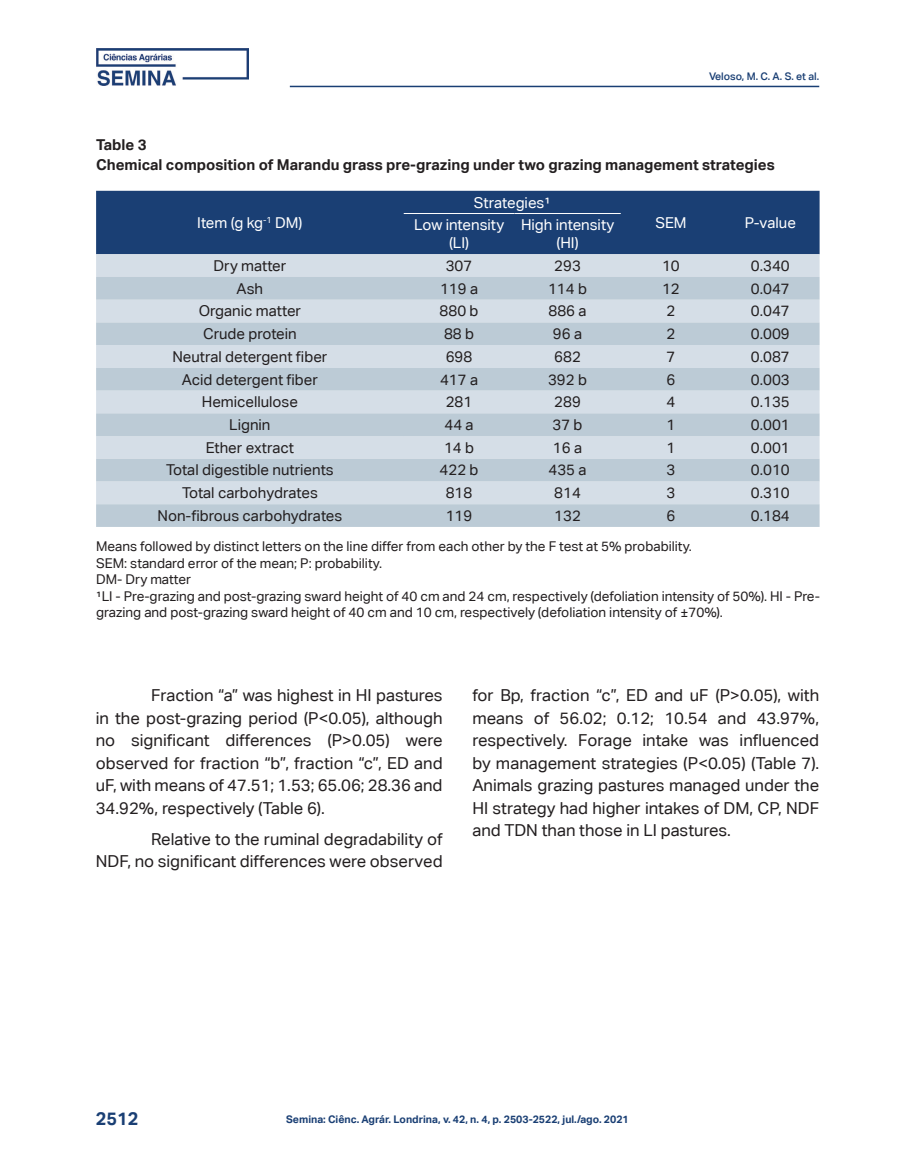
<style>
.page{position:relative;width:915px;height:1170px;background:#fff}
.page>*{position:absolute;margin:0;border:0;box-sizing:border-box;transform-origin:0 0}
.t1{font:700 18px "Aktiv Grotesk Corp";color:#1a3f74}
.corpo_do_texto{font:16.5px/22.5px "Aktiv Grotesk Corp";color:#231f20;text-align:justify}
.texto_tabela{font:15px "Aktiv Grotesk Corp";color:#231f20}
.título_Tabela{font:700 15px "Aktiv Grotesk Corp";color:#231f20}
.texto_tabela-2{font:15px "Aktiv Grotesk Corp";color:#fff}
.legenda_de_tabela{font:13.5px/16.5px "Aktiv Grotesk Corp";color:#231f20}
.t2{font:700 10.5px "Aktiv Grotesk Corp";color:#1a3f74}
.t3{font:500 10.5px "Aktiv Grotesk Corp";color:#1a3f74}
</style>
<div class="page">
<hr style="left:290px;top:86px;width:529px;height:1px;background:#1a3f74">
<img style="left:96px;top:48px;width:152px;height:38px">
<div style="left:96px;top:191px;width:723px;height:63px;background:#1a3f74"></div>
<div style="left:96px;top:254px;width:723px;height:23px;background:#d5dee7"></div>
<svg style="left:96px;top:277px;width:723px;height:250px;background:#c7d3dd"></svg>
<hr style="left:403px;top:213px;width:111px;height:1px;background:#fff">
<hr style="left:514px;top:213px;width:106px;height:1px;background:#fff">
<p class="t3" style="left:708px;top:69px;width:112px">Veloso, M. C. A. S. et al.</p>
<p class="título_Tabela" style="left:96px;top:136px;width:52px">Table 3</p>
<p class="título_Tabela" style="left:96px;top:155px;width:680px">Chemical composition of Marandu grass pre-grazing under two grazing management strategies</p>
<p class="texto_tabela-2" style="left:197px;top:214px;width:107px">Item (g kg<sup>-1</sup> DM)</p>
<p class="texto_tabela-2" style="left:473px;top:193px;width:78px">Strategies¹</p>
<p class="texto_tabela-2" style="left:414px;top:216px;width:92px">Low intensity</p>
<p class="texto_tabela-2" style="left:655px;top:214px;width:33px">SEM</p>
<p class="texto_tabela-2" style="left:744px;top:214px;width:52px">P-value</p>
<p class="texto_tabela-2" style="left:449px;top:234px;width:22px">(LI)</p>
<p class="texto_tabela-2" style="left:521px;top:216px;width:95px">High intensity</p>
<p class="texto_tabela-2" style="left:556px;top:234px;width:24px">(HI)</p>
<p class="texto_tabela" style="left:213px;top:257px;width:74px">Dry matter</p>
<p class="texto_tabela" style="left:445px;top:257px;width:28px">307</p>
<p class="texto_tabela" style="left:554px;top:257px;width:28px">293</p>
<p class="texto_tabela" style="left:662px;top:257px;width:19px">10</p>
<p class="texto_tabela" style="left:750px;top:257px;width:40px">0.340</p>
<p class="texto_tabela" style="left:236px;top:279px;width:28px">Ash</p>
<p class="texto_tabela" style="left:440px;top:279px;width:40px">119 a</p>
<p class="texto_tabela" style="left:548px;top:279px;width:40px">114 b</p>
<p class="texto_tabela" style="left:662px;top:279px;width:19px">12</p>
<p class="texto_tabela" style="left:750px;top:279px;width:40px">0.047</p>
<p class="texto_tabela" style="left:199px;top:302px;width:104px">Organic matter</p>
<p class="texto_tabela" style="left:439px;top:302px;width:40px">880 b</p>
<p class="texto_tabela" style="left:548px;top:302px;width:40px">886 a</p>
<p class="texto_tabela" style="left:666px;top:302px;width:10px">2</p>
<p class="texto_tabela" style="left:750px;top:302px;width:40px">0.047</p>
<p class="texto_tabela" style="left:203px;top:325px;width:95px">Crude protein</p>
<p class="texto_tabela" style="left:444px;top:325px;width:32px">88 b</p>
<p class="texto_tabela" style="left:552px;top:325px;width:31px">96 a</p>
<p class="texto_tabela" style="left:666px;top:325px;width:10px">2</p>
<p class="texto_tabela" style="left:750px;top:325px;width:40px">0.009</p>
<p class="texto_tabela" style="left:172px;top:347px;width:156px">Neutral detergent fiber</p>
<p class="texto_tabela" style="left:445px;top:347px;width:28px">698</p>
<p class="texto_tabela" style="left:554px;top:347px;width:28px">682</p>
<p class="texto_tabela" style="left:666px;top:347px;width:10px">7</p>
<p class="texto_tabela" style="left:750px;top:347px;width:40px">0.087</p>
<p class="texto_tabela" style="left:182px;top:370px;width:138px">Acid detergent fiber</p>
<p class="texto_tabela" style="left:440px;top:370px;width:40px">417 a</p>
<p class="texto_tabela" style="left:548px;top:370px;width:40px">392 b</p>
<p class="texto_tabela" style="left:666px;top:370px;width:10px">6</p>
<p class="texto_tabela" style="left:750px;top:370px;width:40px">0.003</p>
<p class="texto_tabela" style="left:202px;top:393px;width:98px">Hemicellulose</p>
<p class="texto_tabela" style="left:445px;top:393px;width:28px">281</p>
<p class="texto_tabela" style="left:554px;top:393px;width:28px">289</p>
<p class="texto_tabela" style="left:666px;top:393px;width:10px">4</p>
<p class="texto_tabela" style="left:750px;top:393px;width:40px">0.135</p>
<p class="texto_tabela" style="left:229px;top:416px;width:43px">Lignin</p>
<p class="texto_tabela" style="left:444px;top:416px;width:31px">44 a</p>
<p class="texto_tabela" style="left:552px;top:416px;width:32px">37 b</p>
<p class="texto_tabela" style="left:666px;top:416px;width:10px">1</p>
<p class="texto_tabela" style="left:750px;top:416px;width:40px">0.001</p>
<p class="texto_tabela" style="left:206px;top:438px;width:90px">Ether extract</p>
<p class="texto_tabela" style="left:444px;top:438px;width:32px">14 b</p>
<p class="texto_tabela" style="left:552px;top:438px;width:31px">16 a</p>
<p class="texto_tabela" style="left:666px;top:438px;width:10px">1</p>
<p class="texto_tabela" style="left:750px;top:438px;width:40px">0.001</p>
<p class="texto_tabela" style="left:166px;top:461px;width:169px">Total digestible nutrients</p>
<p class="texto_tabela" style="left:439px;top:461px;width:40px">422 b</p>
<p class="texto_tabela" style="left:548px;top:461px;width:40px">435 a</p>
<p class="texto_tabela" style="left:666px;top:461px;width:10px">3</p>
<p class="texto_tabela" style="left:750px;top:461px;width:40px">0.010</p>
<p class="texto_tabela" style="left:182px;top:484px;width:137px">Total carbohydrates</p>
<p class="texto_tabela" style="left:445px;top:484px;width:28px">818</p>
<p class="texto_tabela" style="left:554px;top:484px;width:28px">814</p>
<p class="texto_tabela" style="left:666px;top:484px;width:10px">3</p>
<p class="texto_tabela" style="left:750px;top:484px;width:40px">0.310</p>
<p class="texto_tabela" style="left:157px;top:506px;width:186px">Non-fibrous carbohydrates</p>
<p class="texto_tabela" style="left:445px;top:506px;width:28px">119</p>
<p class="texto_tabela" style="left:554px;top:506px;width:28px">132</p>
<p class="texto_tabela" style="left:666px;top:506px;width:10px">6</p>
<p class="texto_tabela" style="left:750px;top:506px;width:40px">0.184</p>
<p class="legenda_de_tabela" style="left:96px;top:538px;width:597px">Means followed by distinct letters on the line differ from each other by the F test at 5% probability.</p>
<p class="legenda_de_tabela" style="left:96px;top:554px;width:287px">SEM: standard error of the mean; P: probability.</p>
<p class="legenda_de_tabela" style="left:96px;top:571px;width:96px">DM- Dry matter</p>
<p class="legenda_de_tabela" style="left:96px;top:587px;width:725px">¹LI - Pre-grazing and post-grazing sward height of 40 cm and 24 cm, respectively (defoliation intensity of 50%). HI - Pre&shy;grazing and post-grazing sward height of 40 cm and 10 cm, respectively (defoliation intensity of ±70%).</p>
<p class="corpo_do_texto" style="left:96px;top:683px;width:348px;text-indent:55px">Fraction “a” was highest in HI pastures in the post-grazing period (P&lt;0.05), although no significant differences (P&gt;0.05) were observed for fraction “b”, fraction “c”, ED and uF, with means of 47.51; 1.53; 65.06; 28.36 and 34.92%, respectively (Table 6).</p>
<p class="corpo_do_texto" style="left:96px;top:827px;width:348px;text-align:right">Relative to the ruminal degradability of<br>NDF, no significant differences were observed</p>
<p class="corpo_do_texto" style="left:472px;top:683px;width:348px">for Bp, fraction “c”, ED and uF (P&gt;0.05), with means of 56.02; 0.12; 10.54 and 43.97%, respectively. Forage intake was influenced by management strategies (P&lt;0.05) (Table 7).<br>Animals grazing pastures managed under the HI strategy had higher intakes of DM, CP, NDF and TDN than those in LI pastures.</p>
<p class="t1" style="left:96px;top:1107px;width:44px">2512</p>
<p class="t2" style="left:286px;top:1112px;width:344px">Semina: Ciênc. Agrár. Londrina, v. 42, n. 4, p. 2503-2522, jul./ago. 2021</p>
</div>
